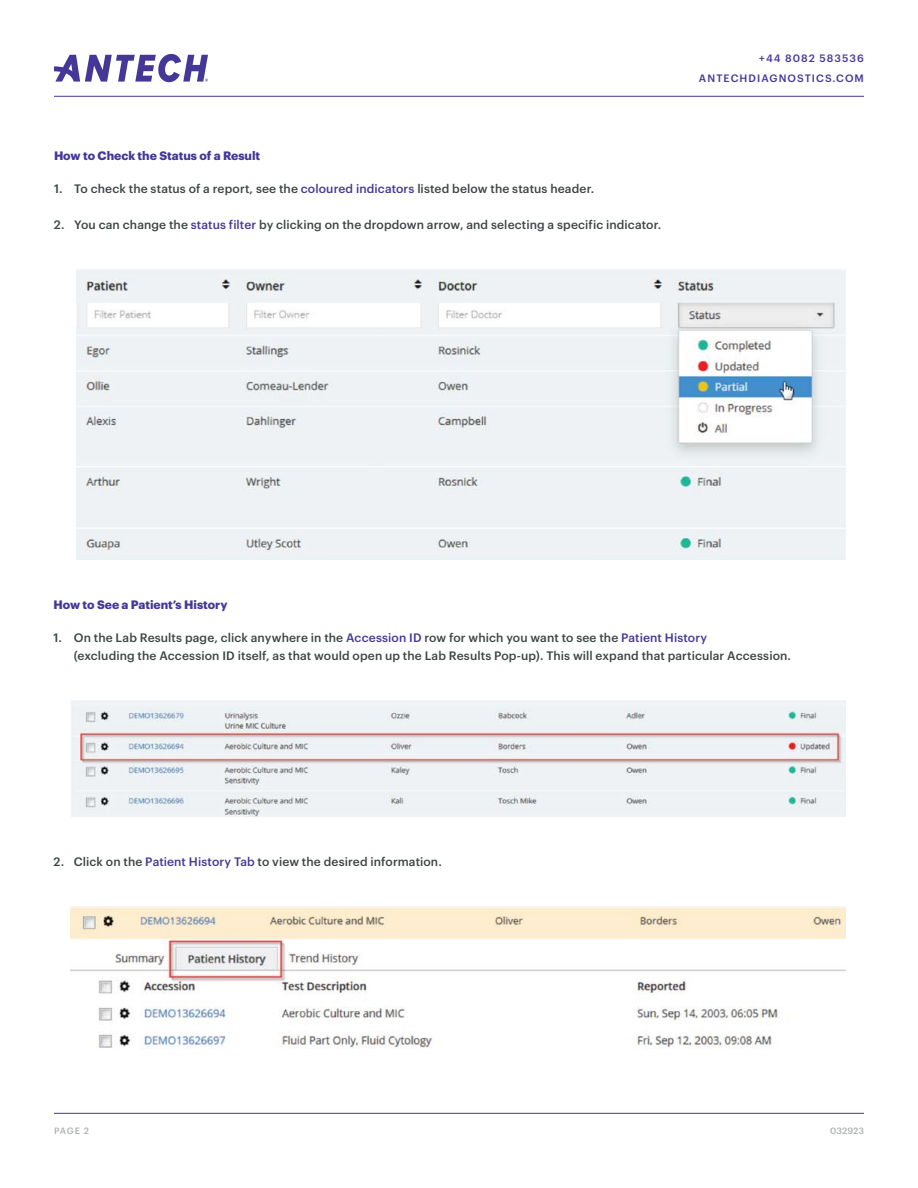
<style>
.page{position:relative;width:918px;height:1188px;background:#fff}
.page>*{position:absolute;margin:0;border:0;box-sizing:border-box;transform-origin:0 0}
.t1{font:500 12px/18px "Graphik";letter-spacing:.01em;color:#3b4544}
.t2{font:700 12px "Graphik";color:#443798}
.t3{font:500 10.5px/19.5px "Graphik";letter-spacing:.105em;color:#443798;text-align:right}
.t4{font:500 9px "Graphik";color:#afb2b2}
.s1{color:#443798}
</style>
<div class="page">
<hr style="left:54px;top:96px;width:810px;height:1px;background:#443798">
<hr style="left:54px;top:1113px;width:810px;height:1px;background:#443798">
<svg style="left:54px;top:54px;width:154px;height:28px"></svg>
<img style="left:70px;top:906px;width:776px;height:143px">
<img style="left:71px;top:701px;width:775px;height:115px">
<img style="left:77px;top:269px;width:769px;height:290px">
<p class="t2" style="left:54px;top:150px;width:208px">How to Check the Status of a Result</p>
<p class="t1" style="left:54px;top:180px;width:542px">1. To check the status of a report, see the <span class="s1">coloured indicators</span> listed below the status header.</p>
<p class="t1" style="left:54px;top:216px;width:609px">2. You can change the <span class="s1">status filter</span> by clicking on the dropdown arrow, and selecting a specific indicator.</p>
<p class="t3" style="left:699px;top:50px;width:167px">+44 8082 583536<br>ANTECHDIAGNOSTICS.COM</p>
<p class="t2" style="left:54px;top:600px;width:176px">How to See a Patient’s History</p>
<p class="t1" style="left:74px;top:630px;width:719px;text-indent:-20px">1. On the Lab Results page, click anywhere in the <span class="s1">Accession ID</span> row for which you want to see the <span class="s1">Patient History<br></span>(excluding the Accession ID itself, as that would open up the Lab Results Pop-up). This will expand that particular Accession.</p>
<p class="t1" style="left:54px;top:853px;width:390px">2. Click on the <span class="s1">Patient History Tab</span> to view the desired information.</p>
<p class="t4" style="left:54px;top:1127px;width:37px">PAGE 2</p>
<p class="t4" style="left:830px;top:1127px;width:35px">032923</p>
</div>
